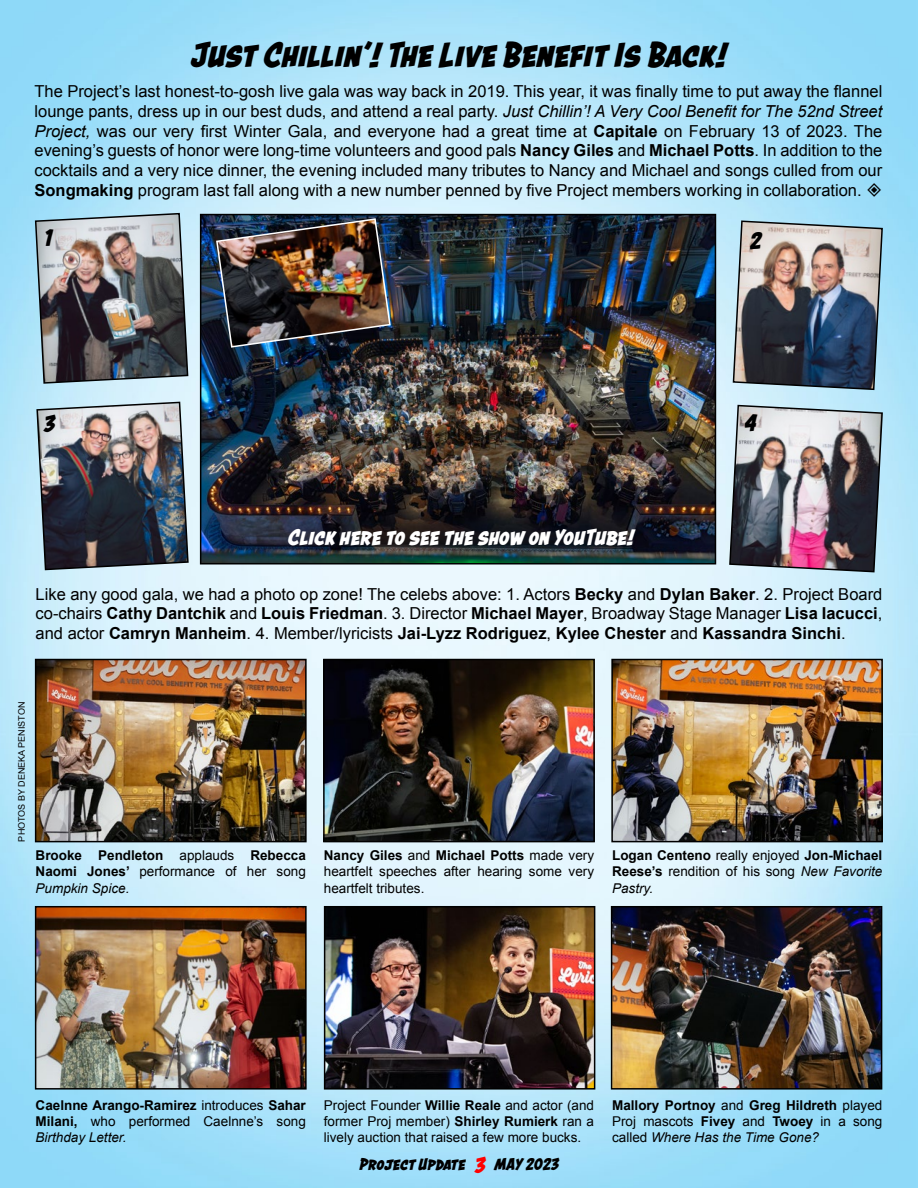
<style>
.page{position:relative;width:918px;height:1188px;background:#fff}
.page>*{position:absolute;margin:0;border:0;box-sizing:border-box;transform-origin:0 0}
.t1{font:italic 700 37.5px "Astounder Squared BB";color:#000}
.t2{font:italic 700 25.5px "Astounder Squared BB";color:#000}
.t3{font:italic 700 24px "Astounder Squared BB";color:#fff}
.t4{font:italic 700 18px "Astounder Squared BB";letter-spacing:-.01em;color:#000}
.t5{font:16.5px/19.8px "Arial";color:#000;text-align:justify}
.t6{font:13.5px/16.2px "Arial";color:#000;text-align:justify}
.t7{font:700 13.5px/16.2px "Arial";color:#000;text-align:justify}
.t8{font:9px "Arial";color:#000}
.s1{font-style:italic}
.s2{font-weight:700}
.s3{font-weight:400}
.s4{font-weight:400;font-style:italic}
.s5{font-size:24px;color:#f00}
</style>
<div class="page">
<img style="left:0;top:0;width:918px;height:1188px">
<img style="left:38px;top:662px;width:266px;height:177px">
<div style="left:35px;top:659px;width:272px;height:183px;border:2px solid #000"></div>
<img style="left:38px;top:909px;width:266px;height:178px">
<div style="left:35px;top:906px;width:272px;height:184px;border:2px solid #000"></div>
<img style="left:732px;top:220px;width:152px;height:171px">
<img style="left:614px;top:662px;width:266px;height:177px">
<div style="left:611px;top:659px;width:272px;height:183px;border:2px solid #000"></div>
<img style="left:614px;top:909px;width:265px;height:178px">
<div style="left:611px;top:906px;width:271px;height:184px;border:2px solid #000"></div>
<img style="left:34px;top:212px;width:155px;height:173px">
<img style="left:326px;top:662px;width:266px;height:177px">
<div style="left:323px;top:659px;width:272px;height:183px;border:2px solid #000"></div>
<img style="left:36px;top:401px;width:153px;height:170px">
<img style="left:728px;top:404px;width:156px;height:169px">
<img style="left:327px;top:909px;width:265px;height:178px">
<div style="left:324px;top:906px;width:271px;height:184px;border:2px solid #000"></div>
<img style="left:203px;top:217px;width:510px;height:344px">
<div style="left:200px;top:214px;width:516px;height:350px;border:2px solid #000"></div>
<img style="left:215px;top:217px;width:177px;height:132px">
<svg style="left:867px;top:183px;width:14px;height:14px"></svg>
<h1 class="t1" style="left:191px;top:33px;width:537px">Just Chillin’! The Live Benefit Is Back!</h1>
<p class="t5" style="left:35px;top:82px;width:849px">The Project’s last honest-to-gosh live gala was way back in 2019. This year, it was finally time to put away the flannel lounge pants, dress up in our best duds, and attend a real party. <span class="s1">Just Chillin’! A Very Cool Benefit for The 52nd Street Project,</span> was our very first Winter Gala, and everyone had a great time at <span class="s2">Capitale</span> on February 13 of 2023. The evening’s guests of honor were long-time volunteers and good pals <span class="s2">Nancy Giles</span> and <span class="s2">Michael Potts</span>. In addition to the cocktails and a very nice dinner, the evening included many tributes to Nancy and Michael and songs culled from our <span class="s2">Songmaking</span> program last fall along with a new number penned by five Project members working in collaboration.</p>
<h2 class="t2" style="left:44px;top:223px;width:10px">1</h2>
<h2 class="t2" style="left:750px;top:225px;width:13px">2</h2>
<h2 class="t2" style="left:43px;top:409px;width:13px">3</h2>
<h2 class="t2" style="left:744px;top:407px;width:14px">4</h2>
<h3 class="t3" style="left:288px;top:523px;width:348px">Click here to see the show on YouTube!</h3>
<p class="t5" style="left:36px;top:584px;width:848px">Like any good gala, we had a photo op zone! The celebs above: 1. Actors <span class="s2">Becky</span> and <span class="s2">Dylan Baker</span>. 2. Project Board co-chairs <span class="s2">Cathy Dantchik</span> and <span class="s2">Louis Friedman</span>. 3. Director <span class="s2">Michael Mayer</span>, Broadway Stage Manager <span class="s2">Lisa Iacucci</span>, and actor <span class="s2">Camryn Manheim</span>. 4. Member/lyricists <span class="s2">Jai-Lyzz Rodriguez</span>, <span class="s2">Kylee Chester</span> and <span class="s2">Kassandra Sinchi</span>.</p>
<p class="t8" style="left:16px;top:842px;width:141px;rotate:-90deg">PHOTOS BY DENEKA PENISTON</p>
<p class="t7" style="left:36px;top:848px;width:272px">Brooke Pendleton <span class="s3">applauds</span> Rebecca Naomi Jones’ <span class="s3">performance of her song </span><span class="s4">Pumpkin Spice.</span></p>
<p class="t6" style="left:324px;top:848px;width:272px"><span class="s2">Nancy Giles</span> and <span class="s2">Michael Potts</span> made very heartfelt speeches after hearing some very heartfelt tributes.</p>
<p class="t6" style="left:612px;top:848px;width:272px"><span class="s2">Logan Centeno</span> really enjoyed <span class="s2">Jon-Michael Reese’s</span> rendition of his song <span class="s1">New Favorite Pastry.</span></p>
<p class="t6" style="left:36px;top:1097px;width:272px"><span class="s2">Caelnne Arango-Ramirez</span> introduces <span class="s2">Sahar Milani,</span> who performed Caelnne’s song <span class="s1">Birthday Letter.</span></p>
<p class="t6" style="left:324px;top:1097px;width:272px">Project Founder <span class="s2">Willie Reale</span> and actor (and former Proj member) <span class="s2">Shirley Rumierk</span> ran a lively auction that raised a few more bucks.</p>
<p class="t7" style="left:612px;top:1098px;width:272px">Mallory Portnoy <span class="s3">and</span> Greg Hildreth <span class="s3">played Proj mascots</span> Fivey <span class="s3">and</span> Twoey <span class="s3">in a song called</span> <span class="s4">Where Has the Time Gone?</span></p>
<p class="t4" style="left:359px;top:1153px;width:201px">Project Update <span class="s5">3</span> MAY 2023</p>
</div>
